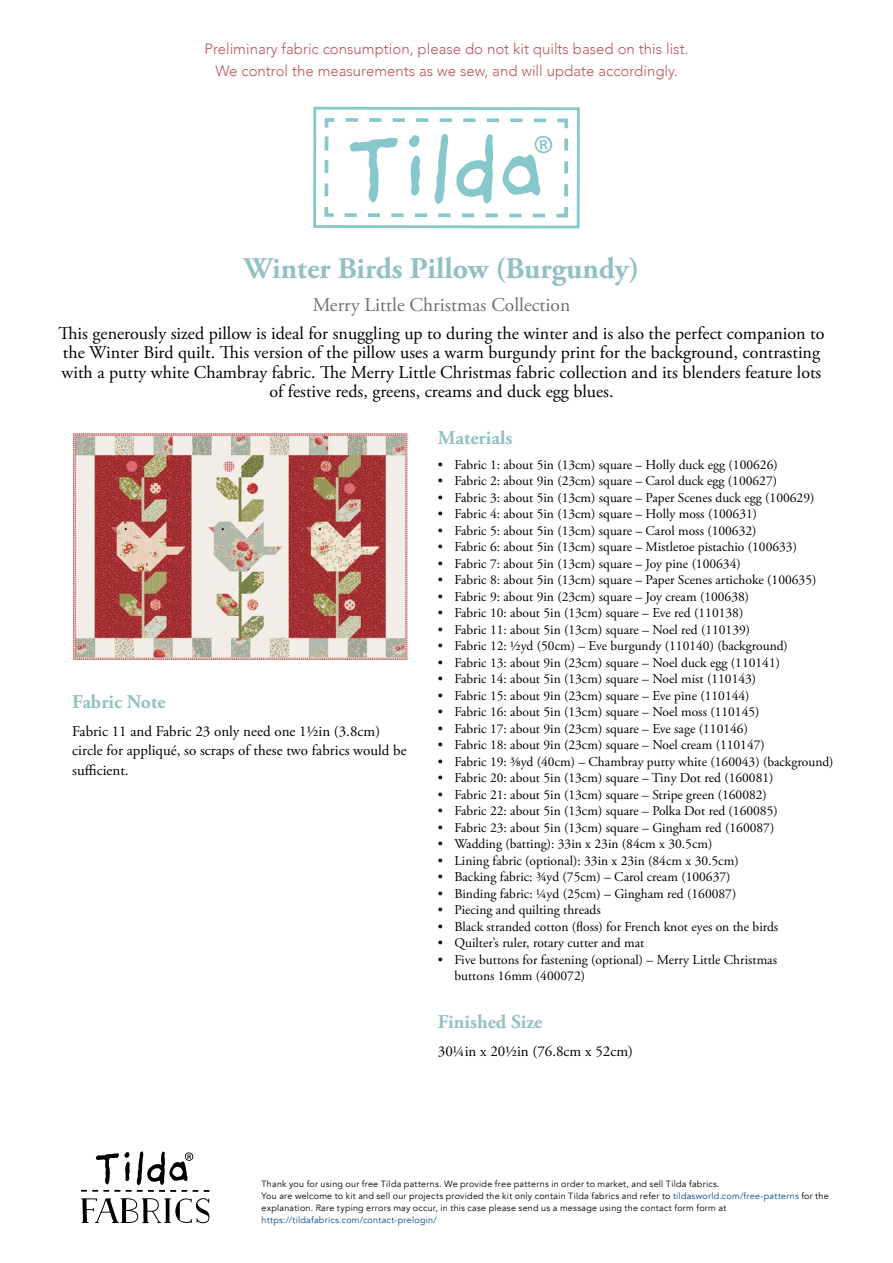
<style>
.page{position:relative;width:893px;height:1263px;background:#fff}
.page>*{position:absolute;margin:0;border:0;box-sizing:border-box;transform-origin:0 0}
.Heading{font:700 30px "Adobe Garamond Pro";color:#93c0c5}
.Subheading{font:700 19.5px "Adobe Garamond Pro";color:#93c0c5}
.Kolleksjon{font:19.5px "Adobe Garamond Pro";color:#706f6f}
.Brød{font:18px/19.5px "Adobe Garamond Pro";color:#000;text-align:center}
.Brød-2{font:15px/19.5px "Adobe Garamond Pro";color:#000}
.Heading-2{font:300 15px "Avenir";color:#be585a}
.Brød-3{font:13.5px/16.5px "Adobe Garamond Pro";color:#000}
.info{font:9px/12px "Avenir";letter-spacing:.025em;color:#000}
.s1{color:#00488f}
</style>
<div class="page">
<img style="left:73px;top:433px;width:334px;height:226px">
<svg style="left:313px;top:107px;width:267px;height:121px"></svg>
<svg style="left:204px;top:1190px;width:6px;height:2px"></svg>
<svg style="left:81px;top:1198px;width:129px;height:25px"></svg>
<svg style="left:81px;top:1151px;width:117px;height:41px"></svg>
<p class="Heading-2" style="left:204px;top:40px;width:486px">Preliminary fabric consumption, please do not kit quilts based on this list.</p>
<p class="Heading-2" style="left:215px;top:62px;width:464px">We control the measurements as we sew, and will update accordingly.</p>
<p class="Heading" style="left:244px;top:251px;width:397px">Winter Birds Pillow (Burgundy)</p>
<p class="Kolleksjon" style="left:313px;top:293px;width:259px">Merry Little Christmas Collection</p>
<p class="Brød" style="left:58px;top:324px;width:767px">This generously sized pillow is ideal for snuggling up to during the winter and is also the perfect companion to the Winter Bird quilt. This version of the pillow uses a warm burgundy print for the background, contrasting with a putty white Chambray fabric. The Merry Little Christmas fabric collection and its blenders feature lots of festive reds, greens, creams and duck egg blues.</p>
<p class="Subheading" style="left:438px;top:426px;width:76px">Materials</p>
<p class="Brød-3" style="left:438px;top:457px;width:341px">• Fabric 1: about 5in (13cm) square – Holly duck egg (100626)</p>
<p class="Brød-3" style="left:438px;top:473px;width:341px">• Fabric 2: about 9in (23cm) square – Carol duck egg (100627)</p>
<p class="Brød-3" style="left:438px;top:490px;width:378px">• Fabric 3: about 5in (13cm) square – Paper Scenes duck egg (100629)</p>
<p class="Brød-3" style="left:438px;top:506px;width:321px">• Fabric 4: about 5in (13cm) square – Holly moss (100631)</p>
<p class="Brød-3" style="left:438px;top:523px;width:320px">• Fabric 5: about 5in (13cm) square – Carol moss (100632)</p>
<p class="Brød-3" style="left:438px;top:539px;width:360px">• Fabric 6: about 5in (13cm) square – Mistletoe pistachio (100633)</p>
<p class="Brød-3" style="left:438px;top:556px;width:304px">• Fabric 7: about 5in (13cm) square – Joy pine (100634)</p>
<p class="Brød-3" style="left:438px;top:572px;width:380px">• Fabric 8: about 5in (13cm) square – Paper Scenes artichoke (100635)</p>
<p class="Brød-3" style="left:438px;top:589px;width:313px">• Fabric 9: about 9in (23cm) square – Joy cream (100638)</p>
<p class="Brød-3" style="left:438px;top:605px;width:307px">• Fabric 10: about 5in (13cm) square – Eve red (110138)</p>
<p class="Brød-3" style="left:438px;top:622px;width:314px">• Fabric 11: about 5in (13cm) square – Noel red (110139)</p>
<p class="Brød-3" style="left:438px;top:638px;width:351px">• Fabric 12: ½yd (50cm) – Eve burgundy (110140) (background)</p>
<p class="Brød-3" style="left:438px;top:655px;width:344px">• Fabric 13: about 9in (23cm) square – Noel duck egg (110141)</p>
<p class="Brød-3" style="left:438px;top:671px;width:320px">• Fabric 14: about 5in (13cm) square – Noel mist (110143)</p>
<p class="Brød-3" style="left:438px;top:688px;width:313px">• Fabric 15: about 9in (23cm) square – Eve pine (110144)</p>
<p class="Brød-3" style="left:438px;top:704px;width:323px">• Fabric 16: about 5in (13cm) square – Noel moss (110145)</p>
<p class="Brød-3" style="left:438px;top:721px;width:311px">• Fabric 17: about 9in (23cm) square – Eve sage (110146)</p>
<p class="Brød-3" style="left:438px;top:737px;width:328px">• Fabric 18: about 9in (23cm) square – Noel cream (110147)</p>
<p class="Brød-3" style="left:438px;top:754px;width:397px">• Fabric 19: ⅜yd (40cm) – Chambray putty white (160043) (background)</p>
<p class="Brød-3" style="left:438px;top:770px;width:337px">• Fabric 20: about 5in (13cm) square – Tiny Dot red (160081)</p>
<p class="Brød-3" style="left:438px;top:787px;width:330px">• Fabric 21: about 5in (13cm) square – Stripe green (160082)</p>
<p class="Brød-3" style="left:438px;top:803px;width:341px">• Fabric 22: about 5in (13cm) square – Polka Dot red (160085)</p>
<p class="Brød-3" style="left:438px;top:820px;width:338px">• Fabric 23: about 5in (13cm) square – Gingham red (160087)</p>
<p class="Brød-3" style="left:438px;top:836px;width:276px">• Wadding (batting): 33in x 23in (84cm x 30.5cm)</p>
<p class="Brød-3" style="left:438px;top:853px;width:302px">• Lining fabric (optional): 33in x 23in (84cm x 30.5cm)</p>
<p class="Brød-3" style="left:438px;top:869px;width:294px">• Backing fabric: ¾yd (75cm) – Carol cream (100637)</p>
<p class="Brød-3" style="left:438px;top:886px;width:300px">• Binding fabric: ¼yd (25cm) – Gingham red (160087)</p>
<p class="Brød-3" style="left:438px;top:902px;width:164px">• Piecing and quilting threads</p>
<p class="Brød-3" style="left:438px;top:919px;width:342px">• Black stranded cotton (floss) for French knot eyes on the birds</p>
<p class="Brød-3" style="left:438px;top:935px;width:208px">• Quilter’s ruler, rotary cutter and mat</p>
<p class="Brød-3" style="left:454px;top:952px;width:324px;text-indent:-16px">• Five buttons for fastening (optional) – Merry Little Christmas buttons 16mm (400072)</p>
<p class="Subheading" style="left:438px;top:1011px;width:106px">Finished Size</p>
<p class="Brød-2" style="left:438px;top:1042px;width:197px">30¼in x 20½in (76.8cm x 52cm)</p>
<p class="Subheading" style="left:72px;top:690px;width:95px">Fabric Note</p>
<p class="Brød-2" style="left:72px;top:722px;width:336px">Fabric 11 and Fabric 23 only need one 1½in (3.8cm) circle for appliqué, so scraps of these two fabrics would be sufficient.</p>
<p class="info" style="left:261px;top:1178px;width:460px">Thank you for using our free Tilda patterns. We provide free patterns in order to market, and sell Tilda fabrics.</p>
<p class="info" style="left:261px;top:1190px;width:569px">You are welcome to kit and sell our projects provided the kit only contain Tilda fabrics and refer to <span class="s1">tildasworld.com/free-patterns</span> for the explanation. Rare typing errors may occur, in this case please send us a message using the contact form form at <span class="s1">https://tildafabrics.com/contact-prelogin/</span></p>
</div>
